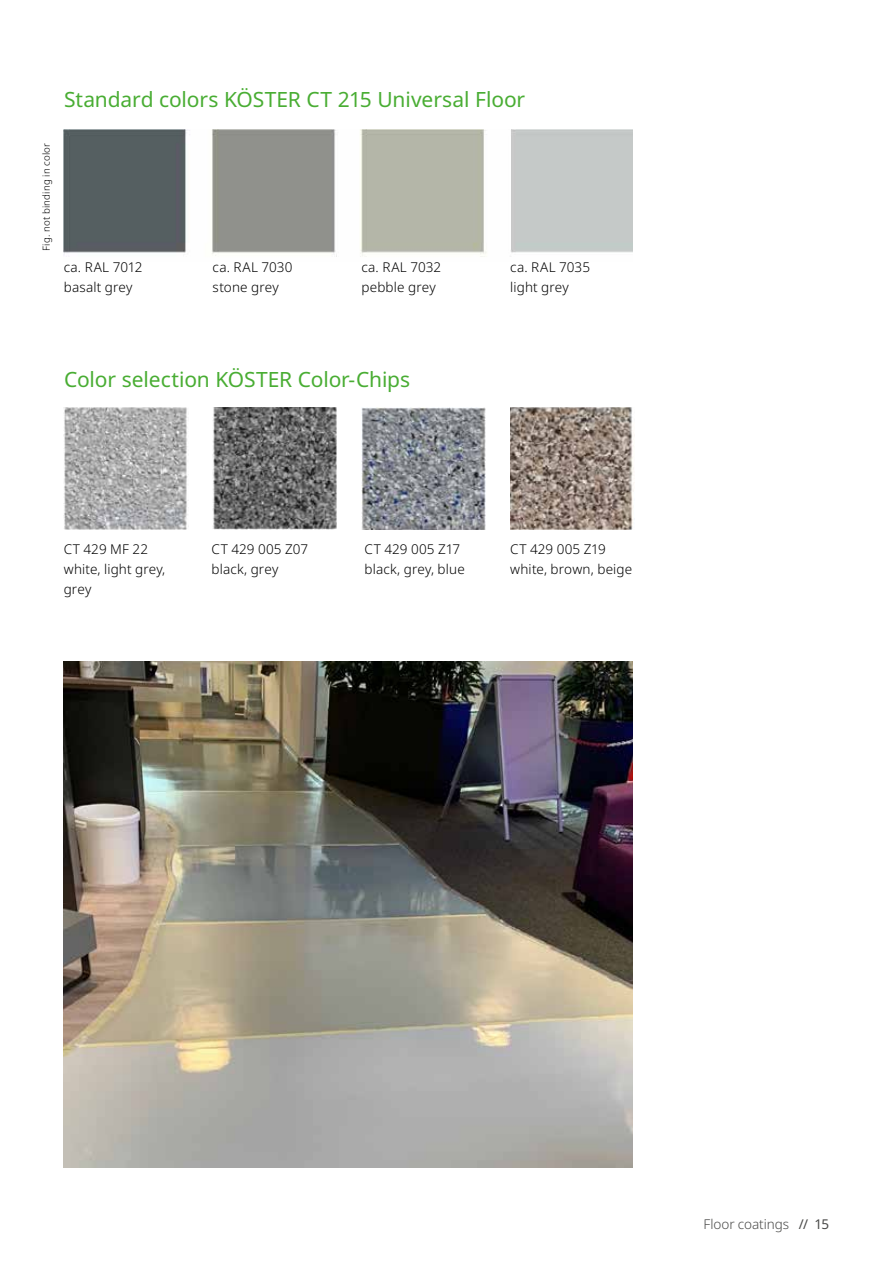
<style>
.page{position:relative;width:893px;height:1263px;background:#fff}
.page>*{position:absolute;margin:0;border:0;box-sizing:border-box;transform-origin:0 0}
.t1{font:21px "Noto Sans";letter-spacing:-.005em;color:#49ad33}
.t2{font:300 13.5px/20.2px "Noto Sans";letter-spacing:.01em;color:#000}
.t3{font:300 13.5px "Noto Sans";color:#4a4a49}
.t4{font:300 9.75px "Noto Sans";letter-spacing:.025em;color:#000}
.s1{font-weight:400}
</style>
<div class="page">
<img style="left:64px;top:129px;width:568px;height:128px">
<img style="left:64px;top:408px;width:124px;height:121px">
<img style="left:213px;top:408px;width:124px;height:121px">
<img style="left:361px;top:408px;width:125px;height:121px">
<img style="left:510px;top:408px;width:125px;height:121px">
<img style="left:64px;top:662px;width:568px;height:506px">
<h1 class="t1" style="left:64px;top:85px;width:463px">Standard colors KÖSTER CT 215 Universal Floor</h1>
<p class="t4" style="left:40px;top:251px;width:110px;rotate:-90deg">Fig. not binding in color</p>
<p class="t2" style="left:64px;top:257px;width:80px">ca. RAL 7012 basalt grey</p>
<p class="t2" style="left:213px;top:257px;width:82px">ca. RAL 7030 stone grey</p>
<p class="t2" style="left:361px;top:257px;width:81px">ca. RAL 7032 pebble grey</p>
<p class="t2" style="left:510px;top:257px;width:81px">ca. RAL 7035 light grey</p>
<h1 class="t1" style="left:64px;top:364px;width:348px">Color selection KÖSTER Color-Chips</h1>
<p class="t2" style="left:64px;top:539px;width:103px">CT 429 MF 22 white, light grey, grey</p>
<p class="t2" style="left:212px;top:539px;width:98px">CT 429 005 Z07 black, grey</p>
<p class="t2" style="left:365px;top:539px;width:102px">CT 429 005 Z17 black, grey, blue</p>
<p class="t2" style="left:510px;top:539px;width:123px">CT 429 005 Z19 white, brown, beige</p>
<p class="t3" style="left:703px;top:1214px;width:127px">Floor coatings <span class="s1">// 15</span></p>
</div>
